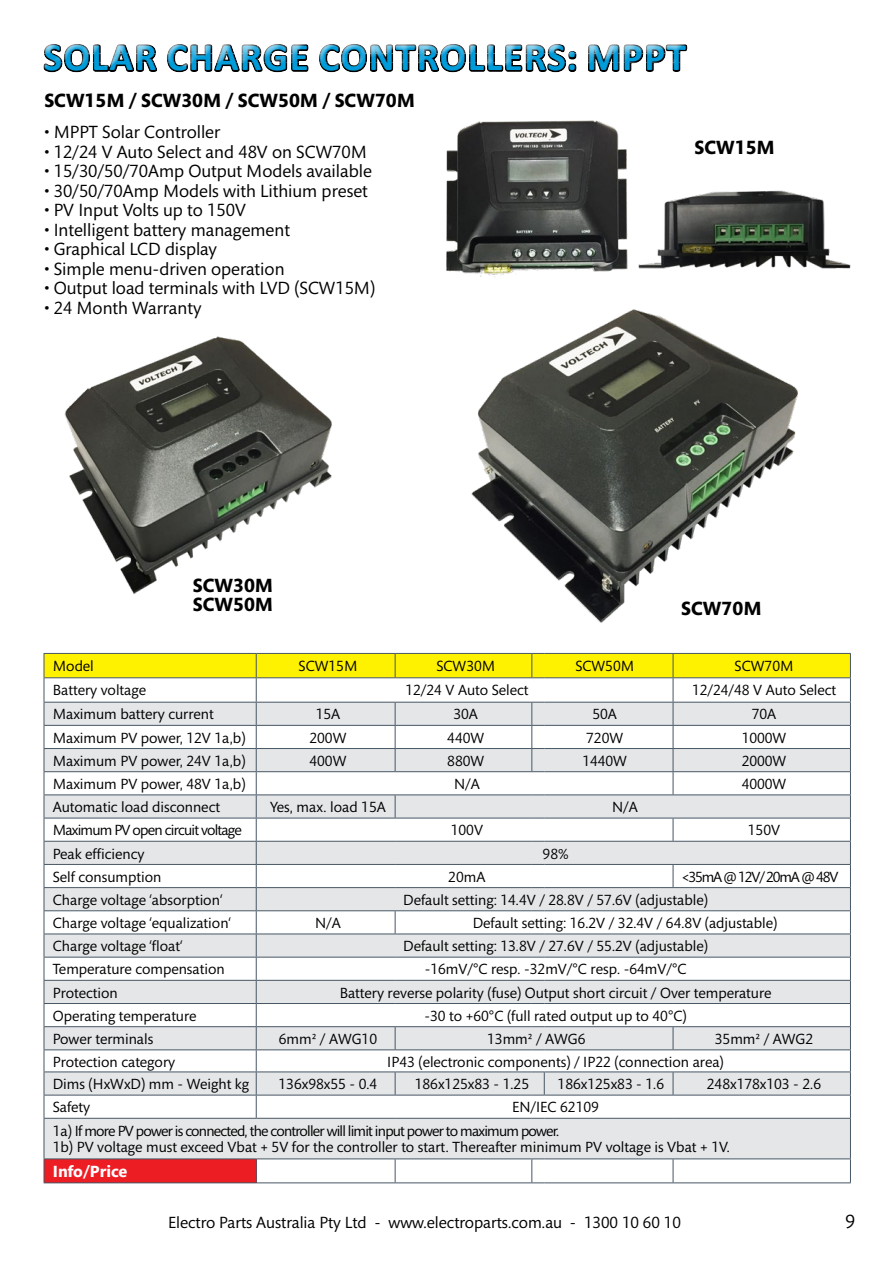
<style>
.page{position:relative;width:893px;height:1263px;background:#fff}
.page>*{position:absolute;margin:0;border:0;box-sizing:border-box;transform-origin:0 0}
.t1{font:700 39px "Calibri";letter-spacing:.04em;color:#009bd9}
.t2{font:700 19.5px/19.5px "Mundo Sans Std";color:#000}
.t3{font:19.5px "Mundo Sans Std";color:#000}
.t4{font:18px "Mundo Sans Std";color:#000}
.t5{font:16.5px "Mundo Sans Std";color:#000}
.t6{font:700 16.5px "Mundo Sans Std";color:#fff}
.t7{font:15px "Mundo Sans Std";color:#000}
.t8{font:15px/23.1px "Mundo Sans Std";letter-spacing:-.05em;color:#000}
.t9{font:15px "Mundo Sans Std";letter-spacing:-.075em;color:#000}
</style>
<div class="page">
<img style="left:64px;top:336px;width:268px;height:258px">
<img style="left:446px;top:120px;width:181px;height:157px">
<img style="left:627px;top:190px;width:224px;height:79px">
<div style="left:45px;top:1119px;width:805px;height:39px;background:#e5e6e8"></div>
<div style="left:44px;top:1159px;width:212px;height:24px;background:#ed1d24"></div>
<hr style="left:44px;top:1119px;width:1px;height:39px;background:#475765">
<svg style="left:44px;top:653px;width:807px;height:466px"></svg>
<hr style="left:544px;top:1118px;width:129px;height:1px;background:#475765">
<hr style="left:673px;top:1118px;width:178px;height:1px;background:#475765">
<hr style="left:850px;top:1119px;width:1px;height:39px;background:#475765">
<hr style="left:44px;top:1158px;width:212px;height:1px;background:#475765">
<svg style="left:44px;top:1159px;width:1px;height:23px"></svg>
<hr style="left:256px;top:1158px;width:139px;height:1px;background:#475765">
<svg style="left:256px;top:1159px;width:1px;height:23px"></svg>
<hr style="left:395px;top:1158px;width:137px;height:1px;background:#475765">
<svg style="left:395px;top:1159px;width:1px;height:23px"></svg>
<hr style="left:544px;top:1158px;width:129px;height:1px;background:#475765">
<hr style="left:673px;top:1158px;width:178px;height:1px;background:#475765">
<svg style="left:673px;top:1159px;width:1px;height:23px"></svg>
<svg style="left:850px;top:1159px;width:1px;height:23px"></svg>
<hr style="left:44px;top:1182px;width:212px;height:1px;background:#475765">
<hr style="left:256px;top:1182px;width:139px;height:1px;background:#475765">
<hr style="left:395px;top:1182px;width:137px;height:1px;background:#475765">
<svg style="left:531px;top:1158px;width:13px;height:25px"></svg>
<hr style="left:544px;top:1182px;width:129px;height:1px;background:#475765">
<hr style="left:673px;top:1182px;width:178px;height:1px;background:#475765">
<img style="left:471px;top:309px;width:327px;height:314px">
<div style="left:35px;top:38px;width:663px;height:45px;background:#fff;opacity:.75"></div>
<h1 class="t1" style="left:44px;top:30px;width:644px">SOLAR CHARGE CONTROLLERS: MPPT</h1>
<h2 class="t2" style="left:44px;top:91px;width:372px">SCW15M / SCW30M / SCW50M / SCW70M</h2>
<p class="t4" style="left:44px;top:123px;width:177px">• MPPT Solar Controller</p>
<p class="t4" style="left:44px;top:142px;width:324px">• 12/24 V Auto Select and 48V on SCW70M</p>
<p class="t4" style="left:44px;top:162px;width:329px">• 15/30/50/70Amp Output Models available</p>
<p class="t4" style="left:44px;top:181px;width:325px">• 30/50/70Amp Models with Lithium preset</p>
<p class="t4" style="left:44px;top:201px;width:203px">• PV Input Volts up to 150V</p>
<p class="t4" style="left:44px;top:220px;width:247px">• Intelligent battery management</p>
<p class="t4" style="left:44px;top:240px;width:174px">• Graphical LCD display</p>
<p class="t4" style="left:44px;top:259px;width:242px">• Simple menu-driven operation</p>
<p class="t4" style="left:44px;top:279px;width:332px">• Output load terminals with LVD (SCW15M)</p>
<p class="t4" style="left:44px;top:298px;width:159px">• 24 Month Warranty</p>
<h2 class="t2" style="left:695px;top:139px;width:82px">SCW15M</h2>
<h2 class="t2" style="left:193px;top:576px;width:82px">SCW30M<br>SCW50M</h2>
<h2 class="t2" style="left:681px;top:599px;width:82px">SCW70M</h2>
<p class="t7" style="left:53px;top:658px;width:42px">Model</p>
<p class="t7" style="left:299px;top:658px;width:60px">SCW15M</p>
<p class="t7" style="left:436px;top:658px;width:60px">SCW30M</p>
<p class="t7" style="left:575px;top:658px;width:60px">SCW50M</p>
<p class="t7" style="left:735px;top:658px;width:60px">SCW70M</p>
<p class="t7" style="left:53px;top:682px;width:95px">Battery voltage</p>
<p class="t7" style="left:405px;top:682px;width:125px">12/24 V Auto Select</p>
<p class="t7" style="left:692px;top:682px;width:146px">12/24/48 V Auto Select</p>
<p class="t7" style="left:53px;top:706px;width:162px">Maximum battery current</p>
<p class="t7" style="left:316px;top:706px;width:26px">15A</p>
<p class="t7" style="left:453px;top:706px;width:26px">30A</p>
<p class="t7" style="left:592px;top:706px;width:26px">50A</p>
<p class="t7" style="left:752px;top:706px;width:26px">70A</p>
<p class="t7" style="left:53px;top:729px;width:194px">Maximum PV power, 12V 1a,b)</p>
<p class="t7" style="left:309px;top:729px;width:38px">200W</p>
<p class="t7" style="left:447px;top:729px;width:38px">440W</p>
<p class="t7" style="left:586px;top:729px;width:38px">720W</p>
<p class="t7" style="left:742px;top:729px;width:46px">1000W</p>
<p class="t7" style="left:53px;top:753px;width:194px">Maximum PV power, 24V 1a,b)</p>
<p class="t7" style="left:309px;top:753px;width:38px">400W</p>
<p class="t7" style="left:447px;top:753px;width:38px">880W</p>
<p class="t7" style="left:582px;top:753px;width:46px">1440W</p>
<p class="t7" style="left:742px;top:753px;width:46px">2000W</p>
<p class="t7" style="left:53px;top:776px;width:194px">Maximum PV power, 48V 1a,b)</p>
<p class="t7" style="left:454px;top:776px;width:27px">N/A</p>
<p class="t7" style="left:742px;top:776px;width:46px">4000W</p>
<p class="t7" style="left:53px;top:799px;width:169px">Automatic load disconnect</p>
<p class="t7" style="left:270px;top:799px;width:117px">Yes, max. load 15A</p>
<p class="t7" style="left:612px;top:799px;width:27px">N/A</p>
<p class="t8" style="left:53px;top:819px;width:190px">Maximum PV open circuit voltage</p>
<p class="t7" style="left:451px;top:822px;width:34px">100V</p>
<p class="t7" style="left:748px;top:822px;width:34px">150V</p>
<p class="t7" style="left:53px;top:845px;width:93px">Peak efficiency</p>
<p class="t7" style="left:543px;top:845px;width:27px">98%</p>
<p class="t7" style="left:53px;top:869px;width:110px">Self consumption</p>
<p class="t7" style="left:448px;top:869px;width:39px">20mA</p>
<p class="t9" style="left:682px;top:869px;width:158px">&lt;35mA @ 12V/ 20mA @ 48V</p>
<p class="t7" style="left:53px;top:892px;width:171px">Charge voltage ‘absorption‘</p>
<p class="t7" style="left:403px;top:892px;width:306px">Default setting: 14.4V / 28.8V / 57.6V (adjustable)</p>
<p class="t7" style="left:53px;top:915px;width:180px">Charge voltage ‘equalization‘</p>
<p class="t7" style="left:315px;top:915px;width:27px">N/A</p>
<p class="t7" style="left:473px;top:915px;width:306px">Default setting: 16.2V / 32.4V / 64.8V (adjustable)</p>
<p class="t7" style="left:53px;top:938px;width:131px">Charge voltage ‘f-l oat‘</p>
<p class="t7" style="left:403px;top:938px;width:306px">Default setting: 13.8V / 27.6V / 55.2V (adjustable)</p>
<p class="t7" style="left:53px;top:961px;width:173px">Temperature compensation</p>
<p class="t7" style="left:425px;top:961px;width:263px">-16mV/°C resp. -32mV/°C resp. -64mV/°C</p>
<p class="t7" style="left:53px;top:984px;width:67px">Protection</p>
<p class="t7" style="left:340px;top:984px;width:433px">Battery reverse polarity (fuse) Output short circuit / Over temperature</p>
<p class="t7" style="left:53px;top:1008px;width:145px">Operating temperature</p>
<p class="t7" style="left:424px;top:1008px;width:264px">-30 to +60°C (full rated output up to 40°C)</p>
<p class="t7" style="left:53px;top:1031px;width:102px">Power terminals</p>
<p class="t7" style="left:279px;top:1031px;width:100px">6mm² / AWG10</p>
<p class="t7" style="left:487px;top:1031px;width:100px">13mm² / AWG6</p>
<p class="t7" style="left:715px;top:1031px;width:100px">35mm² / AWG2</p>
<p class="t7" style="left:53px;top:1054px;width:124px">Protection category</p>
<p class="t7" style="left:387px;top:1054px;width:338px">IP43 (electronic components) / IP22 (connection area)</p>
<p class="t7" style="left:53px;top:1076px;width:198px">Dims (HxWxD) mm - Weight kg</p>
<p class="t7" style="left:279px;top:1076px;width:100px">136x98x55 - 0.4</p>
<p class="t7" style="left:415px;top:1076px;width:116px">186x125x83 - 1.25</p>
<p class="t7" style="left:558px;top:1076px;width:108px">186x125x83 - 1.6</p>
<p class="t7" style="left:707px;top:1076px;width:116px">248x178x103 - 2.6</p>
<p class="t7" style="left:53px;top:1099px;width:39px">Safety</p>
<p class="t8" style="left:53px;top:1096px;width:548px;text-indent:459px">EN/IEC 62109<br>1a) If more PV power is connected, the controller will limit input power to maximum power.</p>
<p class="t7" style="left:53px;top:1139px;width:679px">1b) PV voltage must exceed Vbat + 5V for the controller to start. Thereafter minimum PV voltage is Vbat + 1V.</p>
<p class="t6" style="left:53px;top:1163px;width:76px">Info/Price</p>
<p class="t5" style="left:168px;top:1213px;width:514px">Electro Parts Australia Pty Ltd - www.electroparts.com.au - 1300 10 60 10</p>
<h2 class="t3" style="left:845px;top:1211px;width:12px">9</h2>
</div>
